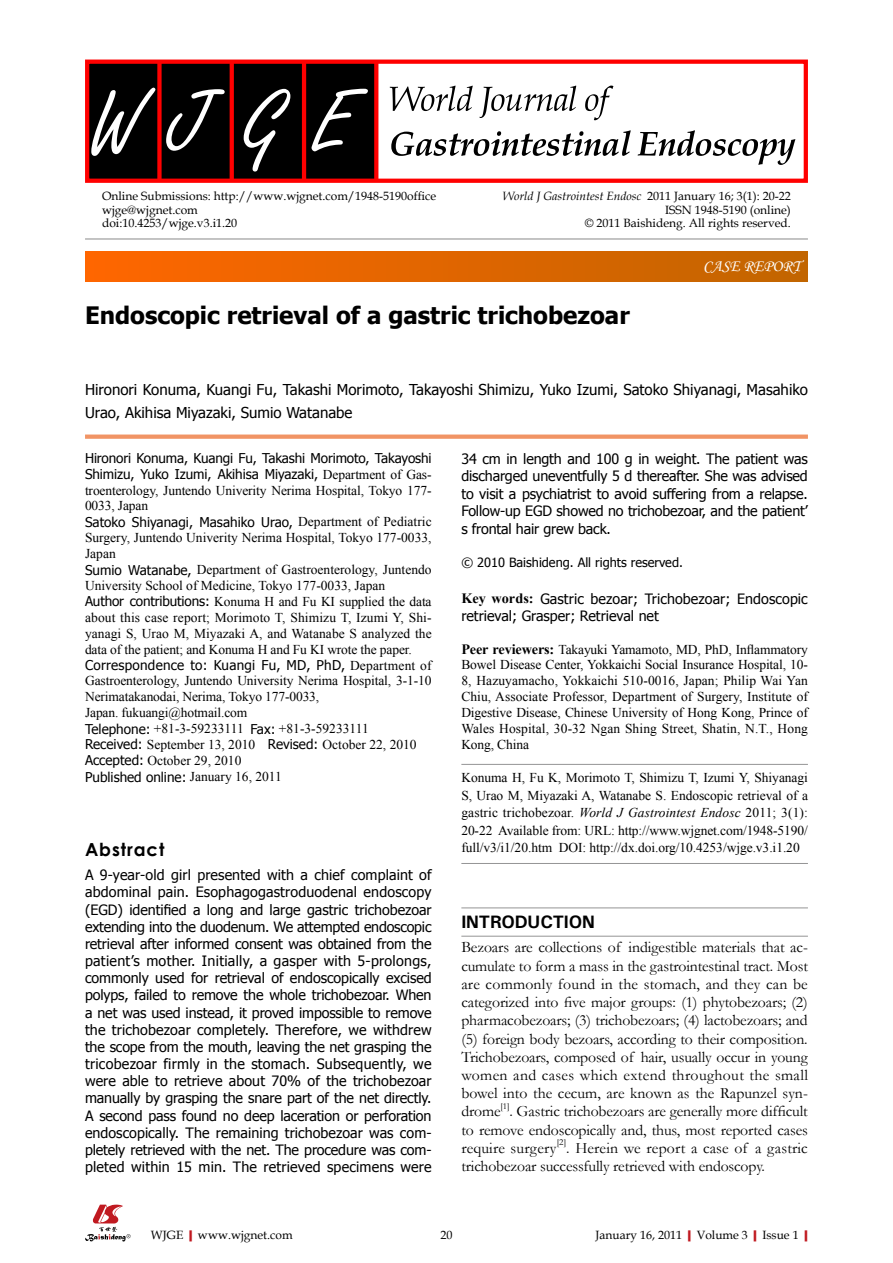
<style>
.page{position:relative;width:893px;height:1263px;background:#fff}
.page>*{position:absolute;margin:0;border:0;box-sizing:border-box;transform-origin:0 0}
.t1{font:700 24px "Tahoma";color:#000}
.t2{font:700 18px "Univers";letter-spacing:-.01em;color:#000}
.t3{font:700 18px "Century Gothic";letter-spacing:.05em;color:#000}
.t4{font:16.5px "Monotype Corsiva";color:#fff}
.t5{font:15.75px/18.3px "Garamond";letter-spacing:-.01em;color:#000;text-align:justify}
.t6{font:15px/22.5px "Tahoma";color:#000}
.t7{font:14.25px/17.2px "Tahoma";color:#000;text-align:justify}
.t8{font:13.5px/15.9px "Times New Roman";letter-spacing:-.005em;color:#000}
.t9{font:13.5px/15.9px "Tahoma";letter-spacing:-.005em;color:#000}
.t10{font:13.5px "Tahoma";letter-spacing:.02em;color:#000}
.t11{font:12.75px "Tahoma";color:#000}
.t12{font:12px/13.5px "Book Antiqua";color:#000;text-align:right}
.t13{font:9.15px "Garamond";color:#000}
.s1{font-style:italic}
.s2{font-family:"Times New Roman"}
.s3{font-family:"Tahoma"}
.s4{font-family:"Times New Roman";font-weight:700}
.s5{font-weight:700;font-size:14.25px}
.s6{font-weight:700;color:#c01920}
</style>
<div class="page">
<div style="left:85px;top:252px;width:723px;height:29px;background:linear-gradient(to right,#f60,#c16500)"></div>
<hr style="left:85px;top:239px;width:723px;height:1px;background:#898989">
<div style="left:85px;top:434px;width:723px;height:5px;background:#f19465"></div>
<div style="left:87px;top:61px;width:289px;height:121px;background:#000"></div>
<div style="left:157px;top:61px;width:5px;height:121px;background:#f00"></div>
<svg style="left:230px;top:65px;width:4px;height:113px"></svg>
<hr style="left:302px;top:61px;width:4px;height:121px;background:#f00">
<svg style="left:374px;top:65px;width:4px;height:113px"></svg>
<div style="left:85px;top:60px;width:723px;height:123px;border:4px solid #f00"></div>
<svg style="left:311px;top:89px;width:57px;height:62px"></svg>
<svg style="left:244px;top:89px;width:46px;height:83px"></svg>
<svg style="left:166px;top:89px;width:59px;height:62px"></svg>
<svg style="left:91px;top:88px;width:64px;height:68px"></svg>
<svg style="left:390px;top:86px;width:223px;height:34px"></svg>
<svg style="left:391px;top:130px;width:404px;height:35px"></svg>
<svg style="left:85px;top:1204px;width:46px;height:37px"></svg>
<hr style="left:461px;top:908px;width:347px;height:1px;background:#949495">
<hr style="left:461px;top:936px;width:347px;height:1px;background:#949495">
<hr style="left:461px;top:764px;width:347px;height:1px;background:#949495">
<hr style="left:461px;top:863px;width:347px;height:1px;background:#949495">
<p class="t12" style="left:102px;top:189px;width:336px;text-align:left">Online Submissions: http://www.wjgnet.com/1948-5190office wjge@wjgnet.com<br>doi:10.4253/wjge.v3.i1.20</p>
<p class="t12" style="left:503px;top:189px;width:290px"><span class="s1">World J Gastrointest Endosc</span> 2011 January 16; 3(1): 20-22<br>ISSN 1948-5190 (online)<br>© 2011 Baishideng. All rights reserved.</p>
<p class="t4" style="left:703px;top:256px;width:99px">CASE REPORT</p>
<h1 class="t1" style="left:85px;top:298px;width:546px">Endoscopic retrieval of a gastric trichobezoar</h1>
<p class="t6" style="left:85px;top:378px;width:724px">Hironori Konuma, Kuangi Fu, Takashi Morimoto, Takayoshi Shimizu, Yuko Izumi, Satoko Shiyanagi, Masahiko<br>Urao, Akihisa Miyazaki, Sumio Watanabe</p>
<p class="t9" style="left:85px;top:450px;width:348px">Hironori Konuma, Kuangi Fu, Takashi Morimoto, Takayoshi<br>Shimizu, Yuko Izumi, Akihisa Miyazaki, <span class="s2">Department of Gas-</span></p>
<p class="t8" style="left:85px;top:482px;width:347px">troenterology, Juntendo Univerity Nerima Hospital, Tokyo 177-<br>0033, Japan</p>
<p class="t9" style="left:85px;top:513px;width:348px">Satoko Shiyanagi, Masahiko Urao, <span class="s2">Department of Pediatric</span></p>
<p class="t8" style="left:85px;top:530px;width:348px">Surgery, Juntendo Univerity Nerima Hospital, Tokyo 177-0033, Japan<br><span class="s3">Sumio Watanabe,</span> Department of Gastroenterology, Juntendo University School of Medicine, Tokyo 177-0033, Japan<br><span class="s3">Author contributions:</span> Konuma H and Fu KI supplied the data about this case report; Morimoto T, Shimizu T, Izumi Y, Shi&shy;yanagi S, Urao M, Miyazaki A, and Watanabe S analyzed the data of the patient; and Konuma H and Fu KI wrote the paper.</p>
<p class="t10" style="left:85px;top:656px;width:348px">Correspondence to: Kuangi Fu, MD, PhD, <span class="s2">Department of</span></p>
<p class="t8" style="left:85px;top:673px;width:348px">Gastroenterology, Juntendo University Nerima Hospital, 3-1-10<br>Nerimatakanodai, Nerima, Tokyo 177-0033,<br>Japan. fukuangi@hotmail.com<br><span class="s3">Telephone:</span> +81-3-59233111 <span class="s3">Fax:</span> +81-3-59233111<br><span class="s3">Received:</span> September 13, 2010 <span class="s3">Revised:</span> October 22, 2010<br><span class="s3">Accepted:</span> October 29, 2010</p>
<p class="t9" style="left:85px;top:768px;width:198px">Published online: <span class="s2">January 16, 2011</span></p>
<p class="t7" style="left:461px;top:449px;width:348px">34 cm in length and 100 g in weight. The patient was discharged uneventfully 5 d thereafter. She was advised to visit a psychiatrist to avoid suffering from a relapse.<br>Follow-up EGD showed no trichobezoar, and the patient’ s frontal hair grew back.</p>
<p class="t11" style="left:461px;top:554px;width:223px">© 2010 Baishideng. All rights reserved.</p>
<p class="t7" style="left:461px;top:589px;width:348px"><span class="s4">Key words:</span> Gastric bezoar; Trichobezoar; Endoscopic retrieval; Grasper; Retrieval net</p>
<p class="t8" style="left:461px;top:641px;width:348px;text-align:justify"><span class="s5">Peer reviewers:</span> Takayuki Yamamoto, MD, PhD, Inflammatory Bowel Disease Center, Yokkaichi Social Insurance Hospital, 10- 8, Hazuyamacho, Yokkaichi 510-0016, Japan; Philip Wai Yan Chiu, Associate Professor, Department of Surgery, Institute of Digestive Disease, Chinese University of Hong Kong, Prince of Wales Hospital, 30-32 Ngan Shing Street, Shatin, N.T., Hong Kong, China</p>
<p class="t8" style="left:461px;top:769px;width:348px;line-height:17.4px;text-align:justify">Konuma H, Fu K, Morimoto T, Shimizu T, Izumi Y, Shiyanagi S, Urao M, Miyazaki A, Watanabe S. Endoscopic retrieval of a gastric trichobezoar. <span class="s1">World J Gastrointest Endosc</span> 2011; 3(1):<br>20-22 Available from: URL: http://www.wjgnet.com/1948-5190/ full/v3/i1/20.htm DOI: http://dx.doi.org/10.4253/wjge.v3.i1.20</p>
<h2 class="t3" style="left:85px;top:836px;width:81px">Abstract</h2>
<p class="t7" style="left:85px;top:866px;width:348px">A 9-year-old girl presented with a chief complaint of abdominal pain. Esophagogastroduodenal endoscopy (EGD) identified a long and large gastric trichobezoar extending into the duodenum. We attempted endoscopic retrieval after informed consent was obtained from the patient’s mother. Initially, a gasper with 5-prolongs, com- monly used for retrieval of endoscopically excised pol-yps, failed to remove the whole trichobezoar. When a net was used instead, it proved impossible to remove the trichobezoar completely. Therefore, we withdrew the scope from the mouth, leaving the net grasping the tri-co-bezoar firmly in the stomach. Subsequently, we were able to retrieve about 70% of the trichobezoar manually by grasping the snare part of the net directly.<br>A second pass found no deep laceration or perforation endoscopically. The remaining trichobezoar was com&shy;pletely retrieved with the net. The procedure was com&shy;pleted within 15 min. The retrieved specimens were</p>
<h2 class="t2" style="left:461px;top:910px;width:135px">INTRODUCTION</h2>
<p class="t5" style="left:461px;top:938px;width:348px">Bezoars are collections of indigestible materials that ac&shy;cumulate to form a mass in the gastrointestinal tract. Most are commonly found in the stomach, and they can be categorized into five major groups: (1) phytobezoars; (2) pharmacobezoars; (3) trichobezoars; (4) lactobezoars; and (5) foreign body bezoars, according to their composition.<br>Trichobezoars, composed of hair, usually occur in young women and cases which extend throughout the small bowel into the cecum, are known as the Rapunzel syn&shy;drome</p>
<p class="t13" style="left:500px;top:1100px;width:11px">[1]</p>
<p class="t5" style="left:461px;top:1102px;width:348px;text-indent:48px">. Gastric trichobezoars are generally more difficult to remove endoscopically and, thus, most reported cases require surgery</p>
<p class="t13" style="left:557px;top:1136px;width:11px">[2]</p>
<p class="t5" style="left:461px;top:1138px;width:348px;text-indent:105px">. Herein we report a case of a gastric trichobezoar successfully retrieved with endoscopy.</p>
<p class="t12" style="left:151px;top:1227px;width:143px">WJGE<span class="s6">|</span>www.wjgnet.com</p>
<p class="t12" style="left:440px;top:1227px;width:13px">20</p>
<p class="t12" style="left:595px;top:1227px;width:219px">January 16, 2011<span class="s6">|</span>Volume 3<span class="s6">|</span>Issue 1<span class="s6">|</span></p>
</div>
